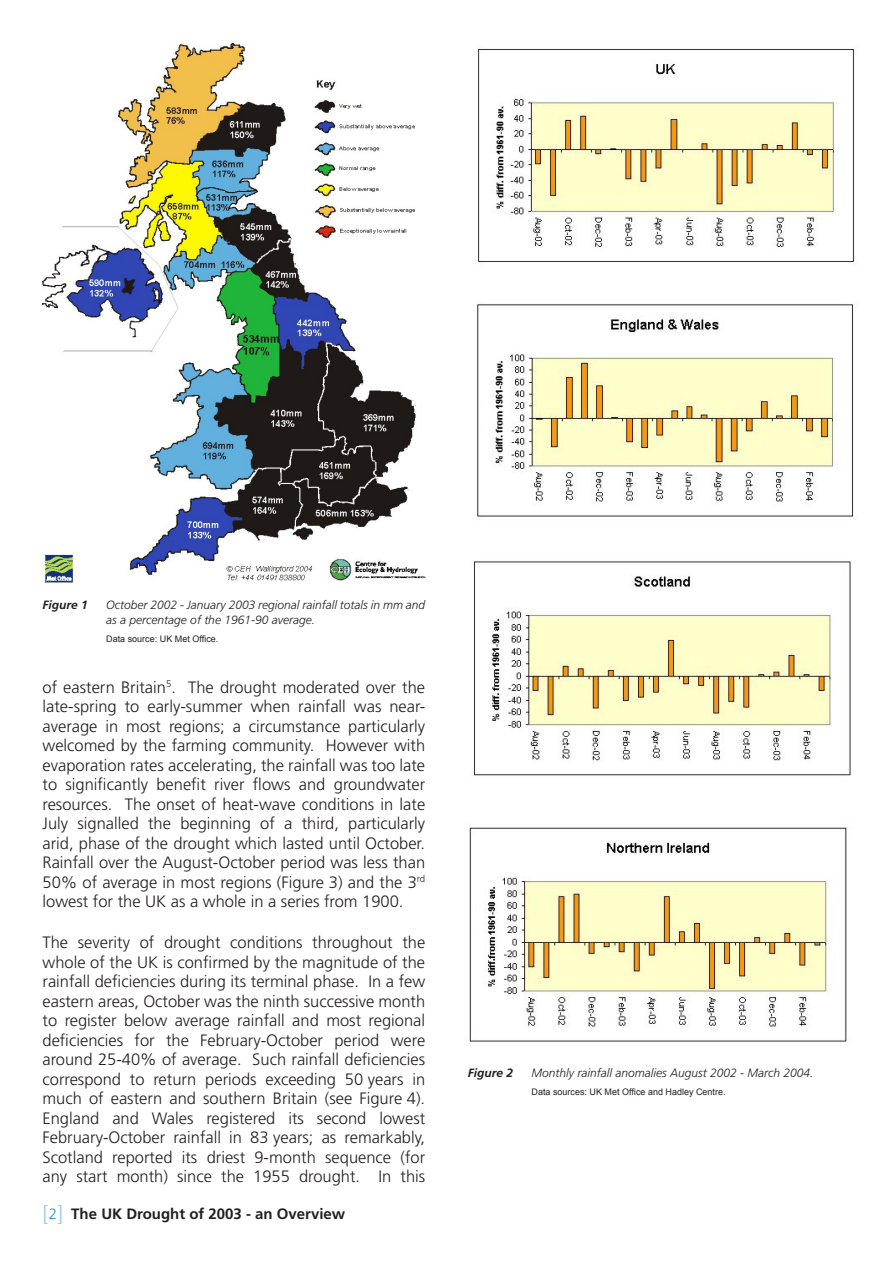
<style>
.page{position:relative;width:893px;height:1263px;background:#fff}
.page>*{position:absolute;margin:0;border:0;box-sizing:border-box;transform-origin:0 0}
.Body{font:300 16.5px/19.5px "Frutiger LT Std";color:#231f20;text-align:justify}
.t1{font:700 15px "Frutiger LT Std";color:#231f20}
.Caption_Heading{font:italic 300 12px "Frutiger LT Std";color:#231f20}
.Caption_Heading-2{font:italic 700 12px "Frutiger LT Std";color:#231f20}
.Caption_Heading-3{font:9px "Arial";color:#231f20}
.s1{font-weight:300;font-size:21px;color:#9ac3e8}
.s2{font-weight:300;color:#1d99d6}
</style>
<div class="page">
<img style="left:43px;top:44px;width:382px;height:539px">
<img style="left:469px;top:49px;width:386px;height:993px">
<p class="Caption_Heading-2" style="left:43px;top:598px;width:47px">Figure 1</p>
<p class="Caption_Heading" style="left:106px;top:598px;width:320px">October 2002 - January 2003 regional rainfall totals in mm and</p>
<p class="Caption_Heading" style="left:106px;top:613px;width:210px">as a percentage of the 1961-90 average.</p>
<p class="Caption_Heading-3" style="left:106px;top:633px;width:114px">Data source: UK Met Office.</p>
<p class="Body" style="left:43px;top:677px;width:384px">of eastern Britain<sup>5</sup>. The drought moderated over the late-spring to early-summer when rainfall was near&shy;average in most regions; a circumstance particularly welcomed by the farming community. However with evaporation rates accelerating, the rainfall was too late to significantly benefit river flows and groundwater resources. The onset of heat-wave conditions in late July signalled the beginning of a third, particularly arid, phase of the drought which lasted until October.<br>Rainfall over the August-October period was less than 50% of average in most regions (Figure 3) and the 3<sup>rd </sup>lowest for the UK as a whole in a series from 1900.</p>
<p class="Body" style="left:43px;top:933px;width:384px">The severity of drought conditions throughout the whole of the UK is confirmed by the magnitude of the rainfall deficiencies during its terminal phase. In a few eastern areas, October was the ninth successive month to register below average rainfall and most regional deficiencies for the February-October period were around 25-40% of average. Such rainfall deficiencies correspond to return periods exceeding 50 years in much of eastern and southern Britain (see Figure 4).<br>England and Wales registered its second lowest February-October rainfall in 83 years; as remarkably, Scotland reported its driest 9-month sequence (for any start month) since the 1955 drought. In this</p>
<p class="t1" style="left:43px;top:1205px;width:304px"><span class="s1">[</span><span class="s2">2</span><span class="s1">]</span> The UK Drought of 2003 - an Overview</p>
<p class="Caption_Heading-2" style="left:468px;top:1065px;width:47px">Figure 2</p>
<p class="Caption_Heading" style="left:531px;top:1065px;width:284px">Monthly rainfall anomalies August 2002 - March 2004.</p>
<p class="Caption_Heading-3" style="left:531px;top:1085px;width:196px">Data sources: UK Met Office and Hadley Centre.</p>
</div>
